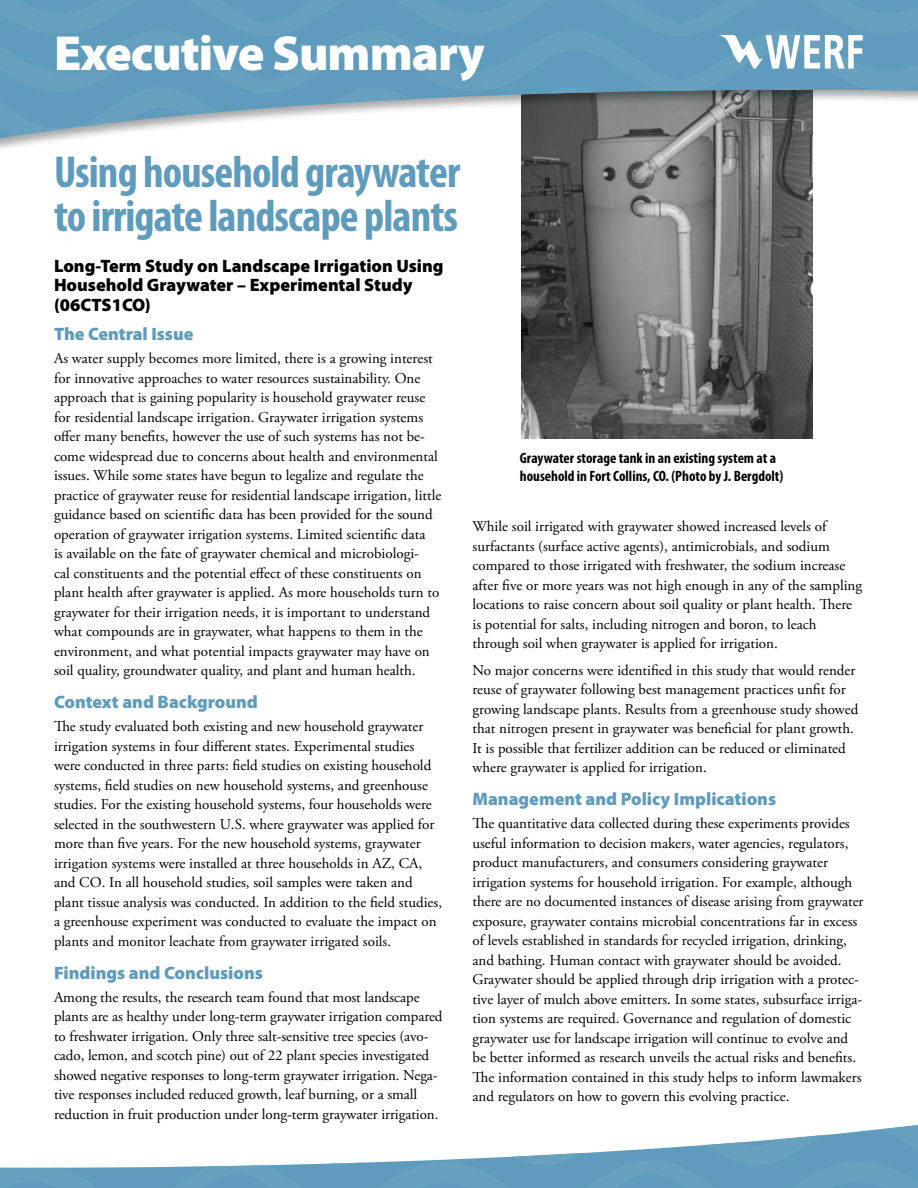
<style>
.page{position:relative;width:918px;height:1188px;background:#fff}
.page>*{position:absolute;margin:0;border:0;box-sizing:border-box;transform-origin:0 0}
.t1{font:900 49.5px "Myriad Pro";letter-spacing:-.02em;color:#fff}
.t2{font:700 condensed 45px/43.5px "Myriad Pro";letter-spacing:-.02em;color:#5f9bbc}
.t3{font:900 18px "Myriad Pro";color:#5f9bbc}
.t4{font:900 18px/19.5px "Myriad Pro";color:#000001}
.t5{font:15px/19.5px "Adobe Garamond Pro";color:#000001}
.t6{font:700 condensed 15px/18px "Myriad Pro";color:#000001}
</style>
<div class="page">
<img style="left:521px;top:154px;width:292px;height:284px">
<div style="left:0;top:0;width:918px;height:154px;background:#000001;opacity:.35"></div>
<svg style="left:0;top:0;width:918px;height:138px;background:#80a6bb"></svg>
<div style="left:52px;top:31px;width:444px;height:62px;background:#5f9bbc"></div>
<img style="left:715px;top:32px;width:152px;height:41px">
<svg style="left:0;top:1125px;width:918px;height:63px"></svg>
<h1 class="t1" style="left:54px;top:20px;width:432px">Executive Summary</h1>
<h2 class="t2" style="left:54px;top:149px;width:408px">Using household graywater to irrigate landscape plants</h2>
<p class="t4" style="left:54px;top:255px;width:391px">Long-Term Study on Landscape Irrigation Using<br>Household Graywater – Experimental Study (06CTS1CO)</p>
<p class="t3" style="left:54px;top:322px;width:141px">The Central Issue</p>
<p class="t5" style="left:54px;top:349px;width:389px">As water supply becomes more limited, there is a growing interest for innovative approaches to water resources sustainability. One approach that is gaining popularity is household graywater reuse for residential landscape irrigation. Graywater irrigation systems offer many benefits, however the use of such systems has not be&shy;come widespread due to concerns about health and environmental issues. While some states have begun to legalize and regulate the practice of graywater reuse for residential landscape irrigation, little guidance based on scientific data has been provided for the sound operation of graywater irrigation systems. Limited scientific data<br>is available on the fate of graywater chemical and microbiologi-<br>cal constituents and the potential effect of these constituents on plant health after graywater is applied. As more households turn to graywater for their irrigation needs, it is important to understand what compounds are in graywater, what happens to them in the environment, and what potential impacts graywater may have on soil quality, groundwater quality, and plant and human health.</p>
<p class="t3" style="left:54px;top:690px;width:205px">Context and Background</p>
<p class="t5" style="left:54px;top:717px;width:390px">The study evaluated both existing and new household graywater irrigation systems in four different states. Experimental studies were conducted in three parts: field studies on existing household systems, field studies on new household systems, and greenhouse studies. For the existing household systems, four households were selected in the southwestern U.S. where graywater was applied for more than five years. For the new household systems, graywater irrigation systems were installed at three households in AZ, CA, and CO. In all household studies, soil samples were taken and plant tissue analysis was conducted. In addition to the field studies, a greenhouse experiment was conducted to evaluate the impact on plants and monitor leachate from graywater irrigated soils.</p>
<p class="t3" style="left:54px;top:961px;width:211px">Findings and Conclusions</p>
<p class="t5" style="left:54px;top:988px;width:390px">Among the results, the research team found that most landscape plants are as healthy under long-term graywater irrigation compared to freshwater irrigation. Only three salt-sensitive tree species (avo&shy;cado, lemon, and scotch pine) out of 22 plant species investigated showed negative responses to long-term graywater irrigation. Nega&shy;tive responses included reduced growth, leaf burning, or a small reduction in fruit production under long-term graywater irrigation.</p>
<p class="t6" style="left:520px;top:449px;width:265px">Graywater storage tank in an existing system at a household in Fort Collins, CO. (Photo by J. Bergdolt)</p>
<p class="t5" style="left:472px;top:518px;width:391px">While soil irrigated with graywater showed increased levels of surfactants (surface active agents), antimicrobials, and sodium compared to those irrigated with freshwater, the sodium increase after five or more years was not high enough in any of the sampling locations to raise concern about soil quality or plant health. There is potential for salts, including nitrogen and boron, to leach through soil when graywater is applied for irrigation.</p>
<p class="t5" style="left:472px;top:661px;width:387px">No major concerns were identified in this study that would render reuse of graywater following best management practices unfit for growing landscape plants. Results from a greenhouse study showed that nitrogen present in graywater was beneficial for plant growth.<br>It is possible that fertilizer addition can be reduced or eliminated where graywater is applied for irrigation.</p>
<p class="t3" style="left:472px;top:787px;width:305px">Management and Policy Implications</p>
<p class="t5" style="left:472px;top:814px;width:393px">The quantitative data collected during these experiments provides useful information to decision makers, water agencies, regulators, product manufacturers, and consumers considering graywater irrigation systems for household irrigation. For example, although there are no documented instances of disease arising from graywater exposure, graywater contains microbial concentrations far in excess of levels established in standards for recycled irrigation, drinking, and bathing. Human contact with graywater should be avoided.<br>Graywater should be applied through drip irrigation with a protec&shy;tive layer of mulch above emitters. In some states, subsurface irriga&shy;tion systems are required. Governance and regulation of domestic graywater use for landscape irrigation will continue to evolve and be better informed as research unveils the actual risks and benefits.<br>The information contained in this study helps to inform lawmakers and regulators on how to govern this evolving practice.</p>
</div>
